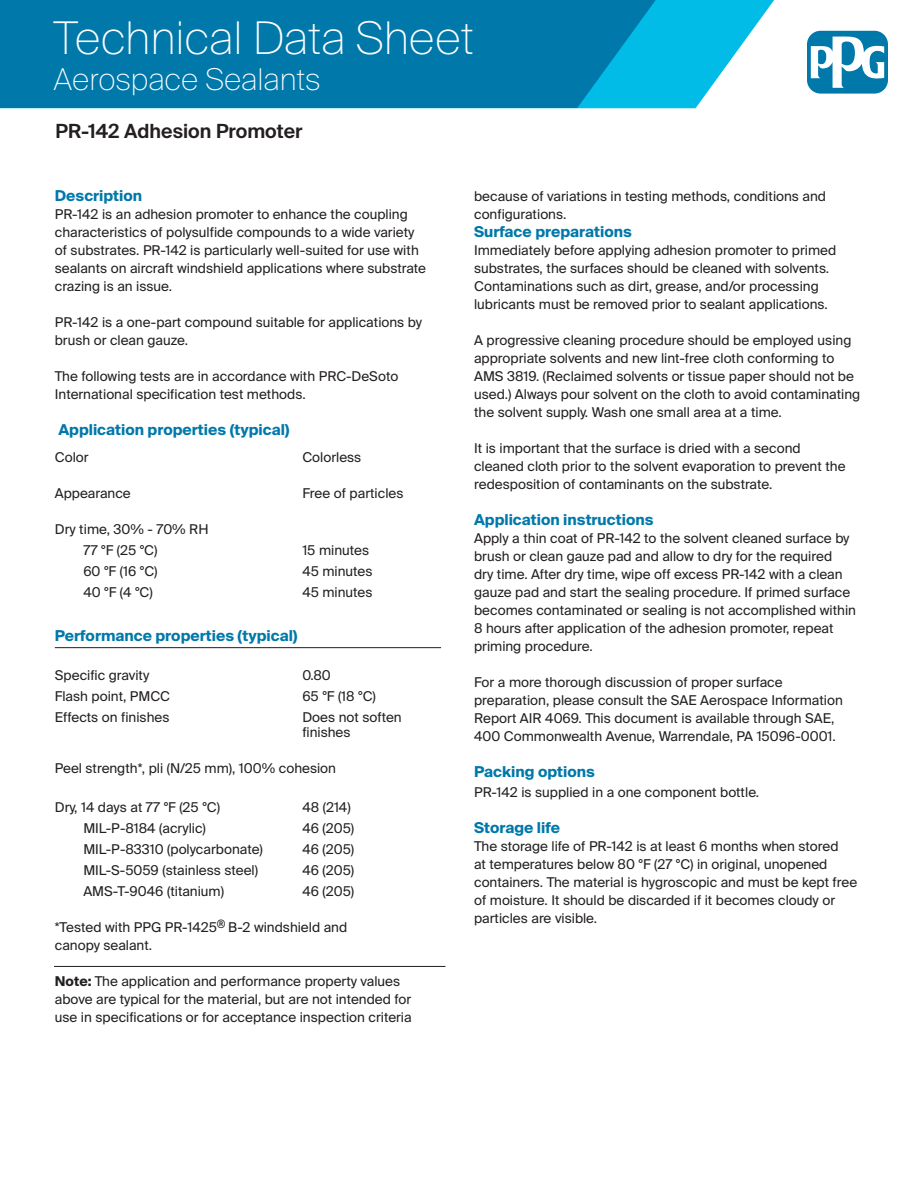
<style>
.page{position:relative;width:918px;height:1188px;background:#fff}
.page>*{position:absolute;margin:0;border:0;box-sizing:border-box;transform-origin:0 0}
.t1{font:100 45px "Suisse Intl";color:#fff}
.t2{font:100 30px "Suisse Intl";color:#fff}
.t3{font:600 19.5px "Suisse Intl";color:#231f20}
.SuisseBasic{font:700 15px "Suisse Intl";color:#0078aa}
.SuisseHeaderUnderlin{font:700 15px "Suisse Intl";color:#0078aa}
.SuisseBasic-2{font:13.5px/18px "Suisse Intl";color:#231f20}
.text{font:13.5px/18px "Suisse Intl";color:#231f20}
.s1{font-weight:700}
</style>
<div class="page">
<svg style="left:656px;top:0;width:118px;height:108px;fill:#02bce8"></svg>
<div style="left:0;top:0;width:656px;height:108px;background:#0078aa"></div>
<div style="left:807px;top:31px;width:81px;height:63px;background:#0078aa;border-radius:14px"></div>
<svg style="left:811px;top:36px;width:73px;height:52px"></svg>
<hr style="left:55px;top:647px;width:386px;height:1px;background:#231f20">
<hr style="left:54px;top:966px;width:392px;height:1px;background:#231f20">
<p class="t1" style="left:54px;top:12px;width:422px">Technical Data Sheet</p>
<p class="t2" style="left:54px;top:62px;width:268px">Aerospace Sealants</p>
<p class="t3" style="left:56px;top:120px;width:248px">PR-142 Adhesion Promoter</p>
<p class="SuisseBasic" style="left:55px;top:187px;width:89px">Description</p>
<p class="SuisseBasic-2" style="left:55px;top:205px;width:373px">PR-142 is an adhesion promoter to enhance the coupling characteristics of polysulfide compounds to a wide variety of substrates. PR-142 is particularly well-suited for use with sealants on aircraft windshield applications where substrate crazing is an issue.</p>
<p class="SuisseBasic-2" style="left:55px;top:313px;width:369px">PR-142 is a one-part compound suitable for applications by brush or clean gauze.</p>
<p class="SuisseBasic-2" style="left:55px;top:367px;width:345px">The following tests are in accordance with PRC-DeSoto<br>International specification test methods.</p>
<p class="SuisseBasic" style="left:58px;top:421px;width:233px">Application properties (typical)</p>
<p class="text" style="left:55px;top:448px;width:35px">Color</p>
<p class="text" style="left:302px;top:448px;width:61px">Colorless</p>
<p class="text" style="left:55px;top:484px;width:77px">Appearance</p>
<p class="text" style="left:302px;top:484px;width:103px">Free of particles</p>
<p class="text" style="left:83px;top:519px;width:127px;line-height:21px;text-indent:-28px">Dry time, 30% - 70% RH<br>77 °F (25 °C)</p>
<p class="text" style="left:302px;top:541px;width:68px">15 minutes</p>
<p class="text" style="left:83px;top:562px;width:76px">60 °F (16 °C)</p>
<p class="text" style="left:302px;top:562px;width:72px">45 minutes</p>
<p class="text" style="left:83px;top:583px;width:71px">40 °F (4 °C)</p>
<p class="text" style="left:302px;top:583px;width:72px">45 minutes</p>
<p class="SuisseHeaderUnderlin" style="left:55px;top:627px;width:244px">Performance properties (typical)</p>
<p class="text" style="left:55px;top:666px;width:96px">Specific gravity</p>
<p class="text" style="left:302px;top:666px;width:30px">0.80</p>
<p class="text" style="left:55px;top:687px;width:117px">Flash point, PMCC</p>
<p class="text" style="left:302px;top:687px;width:75px">65 °F (18 °C)</p>
<p class="text" style="left:55px;top:708px;width:116px">Effects on finishes</p>
<p class="text" style="left:302px;top:709px;width:101px;line-height:15px">Does not soften finishes</p>
<p class="text" style="left:55px;top:759px;width:283px">Peel strength*, pli (N/25 mm), 100% cohesion</p>
<p class="text" style="left:55px;top:798px;width:167px">Dry, 14 days at 77 °F (25 °C)</p>
<p class="text" style="left:302px;top:798px;width:50px">48 (214)</p>
<p class="text" style="left:83px;top:819px;width:124px">MIL-P-8184 (acrylic)</p>
<p class="text" style="left:302px;top:819px;width:53px">46 (205)</p>
<p class="text" style="left:83px;top:840px;width:181px">MIL-P-83310 (polycarbonate)</p>
<p class="text" style="left:302px;top:840px;width:53px">46 (205)</p>
<p class="text" style="left:83px;top:861px;width:176px">MIL-S-5059 (stainless steel)</p>
<p class="text" style="left:302px;top:861px;width:53px">46 (205)</p>
<p class="text" style="left:83px;top:882px;width:142px">AMS-T-9046 (titanium)</p>
<p class="text" style="left:302px;top:882px;width:53px">46 (205)</p>
<p class="text" style="left:55px;top:918px;width:294px">*Tested with PPG PR-1425<sup>®</sup> B-2 windshield and canopy sealant.</p>
<p class="text" style="left:55px;top:972px;width:358px"><span class="s1">Note:</span> The application and performance property values above are typical for the material, but are not intended for use in specifications or for acceptance inspection criteria</p>
<p class="text" style="left:474px;top:188px;width:353px">because of variations in testing methods, conditions and configurations.</p>
<p class="SuisseBasic" style="left:474px;top:223px;width:159px">Surface preparations</p>
<p class="SuisseBasic-2" style="left:474px;top:242px;width:364px">Immediately before applying adhesion promoter to primed substrates, the surfaces should be cleaned with solvents.<br>Contaminations such as dirt, grease, and/or processing lubricants must be removed prior to sealant applications.</p>
<p class="SuisseBasic-2" style="left:474px;top:332px;width:388px">A progressive cleaning procedure should be employed using appropriate solvents and new lint-free cloth conforming to AMS 3819. (Reclaimed solvents or tissue paper should not be used.) Always pour solvent on the cloth to avoid contaminating the solvent supply. Wash one small area at a time.</p>
<p class="SuisseBasic-2" style="left:474px;top:440px;width:373px">It is important that the surface is dried with a second cleaned cloth prior to the solvent evaporation to prevent the redesposition of contaminants on the substrate.</p>
<p class="SuisseBasic" style="left:474px;top:511px;width:181px">Application instructions</p>
<p class="SuisseBasic-2" style="left:474px;top:530px;width:383px">Apply a thin coat of PR-142 to the solvent cleaned surface by brush or clean gauze pad and allow to dry for the required<br>dry time. After dry time, wipe off excess PR-142 with a clean gauze pad and start the sealing procedure. If primed surface becomes contaminated or sealing is not accomplished within 8 hours after application of the adhesion promoter, repeat priming procedure.</p>
<p class="SuisseBasic-2" style="left:474px;top:674px;width:370px">For a more thorough discussion of proper surface preparation, please consult the SAE Aerospace Information Report AIR 4069. This document is available through SAE, 400 Commonwealth Avenue, Warrendale, PA 15096-0001.</p>
<p class="SuisseBasic" style="left:474px;top:763px;width:122px">Packing options</p>
<p class="SuisseBasic-2" style="left:474px;top:783px;width:287px">PR-142 is supplied in a one component bottle.</p>
<p class="SuisseBasic" style="left:474px;top:819px;width:88px">Storage life</p>
<p class="SuisseBasic-2" style="left:474px;top:837px;width:385px">The storage life of PR-142 is at least 6 months when stored<br>at temperatures below 80 °F (27 °C) in original, unopened containers. The material is hygroscopic and must be kept free of moisture. It should be discarded if it becomes cloudy or particles are visible.</p>
</div>
